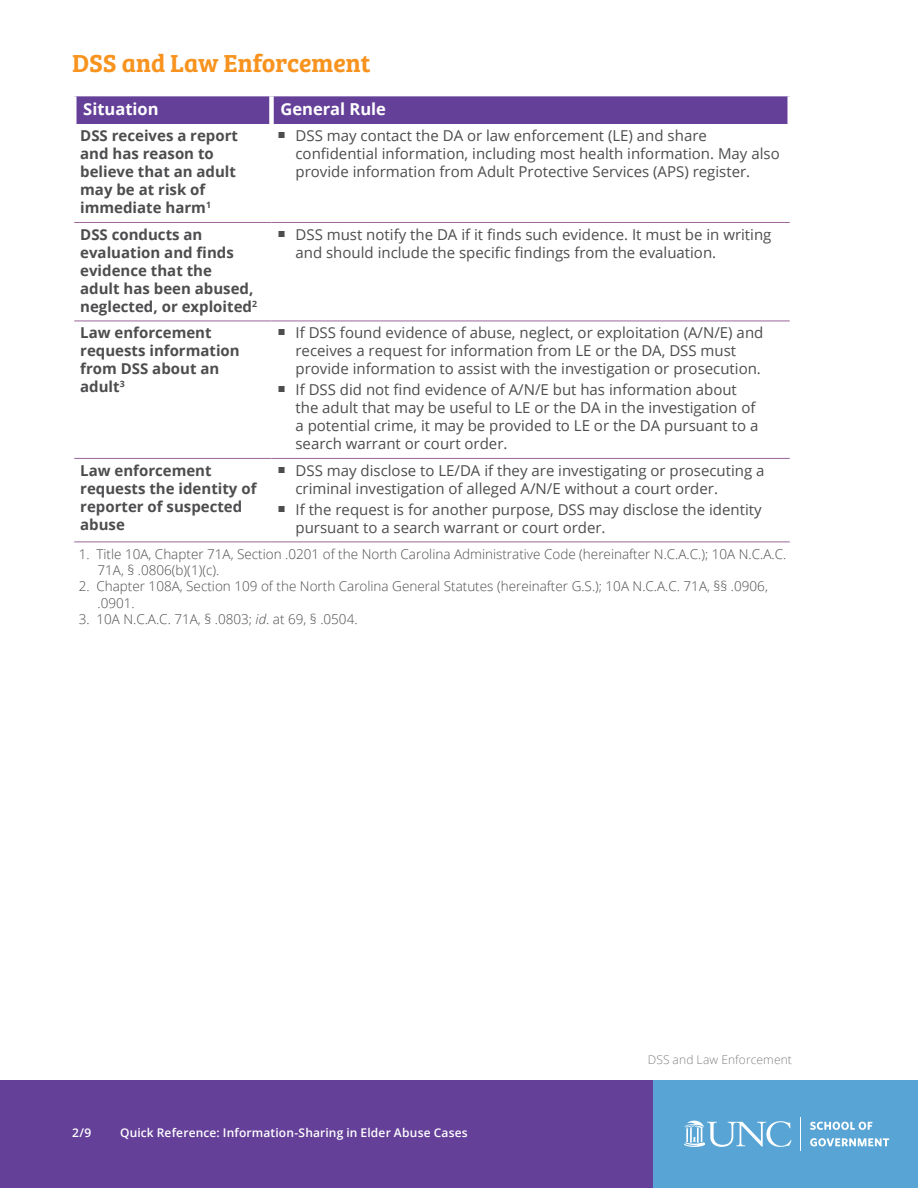
<style>
.page{position:relative;width:918px;height:1188px;background:#fff}
.page>*{position:absolute;margin:0;border:0;box-sizing:border-box;transform-origin:0 0}
.A_Header{font:25.5px "Bree Serif Sb";color:#f7931e}
.Table_Header{font:700 16.5px "Open Sans";color:#fff}
.t1{font:15px/18px "Open Sans";color:#4d4d4f}
.Table_Text{font:700 15px/18px "Open Sans";color:#4d4d4f}
.Footnote{font:300 13.5px/16.2px "Open Sans";color:#4d4d4f}
.t2{font:600 12px "Open Sans";letter-spacing:.015em;color:#fff}
.t3{font:300 12px "Open Sans";letter-spacing:.01em;color:#828284}
.s1{font-family:"Carta"}
.s2{font-style:italic}
</style>
<div class="page">
<div style="left:0;top:1080px;width:918px;height:108px;background:#654099"></div>
<div style="left:653px;top:1080px;width:265px;height:108px;background:#58a5d5"></div>
<svg style="left:810px;top:1122px;width:62px;height:8px"></svg>
<svg style="left:810px;top:1138px;width:79px;height:8px"></svg>
<hr style="left:800px;top:1117px;width:1px;height:34px;background:#fff">
<svg style="left:684px;top:1121px;width:108px;height:26px"></svg>
<div style="left:76px;top:96px;width:712px;height:28px;background:#654099"></div>
<div style="left:269px;top:96px;width:5px;height:28px;background:#fff"></div>
<hr style="left:74px;top:222px;width:198px;height:1px;background:#969">
<hr style="left:272px;top:222px;width:518px;height:1px;background:#969">
<hr style="left:74px;top:321px;width:198px;height:1px;background:#969">
<hr style="left:272px;top:321px;width:518px;height:1px;background:#969">
<hr style="left:74px;top:458px;width:198px;height:1px;background:#969">
<hr style="left:272px;top:458px;width:518px;height:1px;background:#969">
<hr style="left:74px;top:542px;width:198px;height:1px;background:#969">
<hr style="left:272px;top:542px;width:518px;height:1px;background:#969">
<p class="A_Header" style="left:72px;top:44px;width:300px">DSS and Law Enforcement</p>
<p class="Table_Header" style="left:83px;top:97px;width:77px">Situation</p>
<p class="Table_Header" style="left:280px;top:97px;width:107px">General Rule</p>
<p class="Table_Text" style="left:80px;top:127px;width:159px">DSS receives a report and has reason to believe that an adult may be at risk of immediate harm<sup>1</sup></p>
<p class="t1" style="left:296px;top:127px;width:486px;text-indent:-18px"><span class="s1">h</span> DSS may contact the DA or law enforcement (LE) and share confidential information, including most health information. May also provide information from Adult Protective Services (APS) register.</p>
<p class="Table_Text" style="left:80px;top:225px;width:178px">DSS conducts an evaluation and finds evidence that the<br>adult has been abused, neglected, or exploited<sup>2</sup></p>
<p class="t1" style="left:296px;top:225px;width:477px;text-indent:-18px"><span class="s1">h</span> DSS must notify the DA if it finds such evidence. It must be in writing and should include the specific findings from the evaluation.</p>
<p class="Table_Text" style="left:80px;top:324px;width:161px">Law enforcement requests information from DSS about an adult<sup>3</sup></p>
<p class="t1" style="left:296px;top:324px;width:469px;text-indent:-18px"><span class="s1">h</span> If DSS found evidence of abuse, neglect, or exploitation (A/N/E) and receives a request for information from LE or the DA, DSS must provide information to assist with the investigation or prosecution.</p>
<p class="t1" style="left:296px;top:381px;width:464px;text-indent:-18px"><span class="s1">h</span> If DSS did not find evidence of A/N/E but has information about the adult that may be useful to LE or the DA in the investigation of a potential crime, it may be provided to LE or the DA pursuant to a search warrant or court order.</p>
<p class="Table_Text" style="left:80px;top:461px;width:178px">Law enforcement requests the identity of reporter of suspected abuse</p>
<p class="t1" style="left:296px;top:461px;width:471px;text-indent:-18px"><span class="s1">h</span> DSS may disclose to LE/DA if they are investigating or prosecuting a criminal investigation of alleged A/N/E without a court order.</p>
<p class="t1" style="left:296px;top:500px;width:468px;text-indent:-18px"><span class="s1">h</span> If the request is for another purpose, DSS may disclose the identity pursuant to a search warrant or court order.</p>
<p class="Footnote" style="left:98px;top:546px;width:690px;text-indent:-19px">1. Title 10A, Chapter 71A, Section .0201 of the North Carolina Administrative Code (hereinafter N.C.A.C.); 10A N.C.A.C.<br>71A, § .0806(b)(1)(c).</p>
<p class="Footnote" style="left:98px;top:578px;width:672px;text-indent:-19px">2. Chapter 108A, Section 109 of the North Carolina General Statutes (hereinafter G.S.); 10A N.C.A.C. 71A, §§ .0906, .0901.</p>
<p class="Footnote" style="left:79px;top:610px;width:280px">3. 10A N.C.A.C. 71A, § .0803; <span class="s2">id</span>. at 69, § .0504.</p>
<p class="t2" style="left:72px;top:1125px;width:21px">2/9</p>
<p class="t2" style="left:120px;top:1125px;width:349px">Quick Reference: Information-Sharing in Elder Abuse Cases</p>
<p class="t3" style="left:648px;top:1051px;width:146px">DSS and Law Enforcement</p>
</div>
